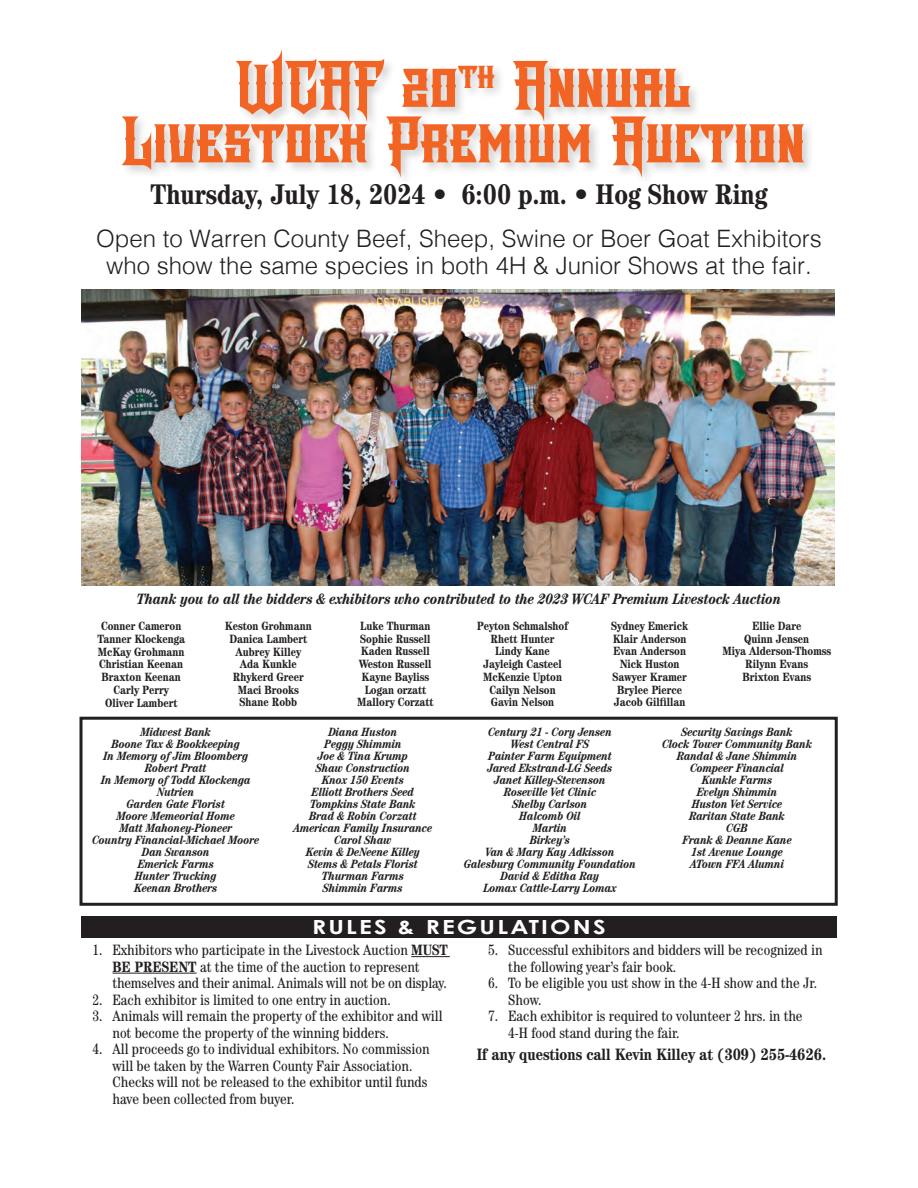
<style>
.page{position:relative;width:918px;height:1188px;background:#fff}
.page>*{position:absolute;margin:0;border:0;box-sizing:border-box;transform-origin:0 0}
.t1{font:57px/55.5px "LHF Shogun Spurs Base";color:#f26424;text-align:center}
.t2{font:700 condensed 28.5px "Century Std";color:#231f20}
.t3{font:300 24px/27px "Helvetica";color:#231f20;text-align:center}
.t4{font:700 19.5px "Century Gothic Pro";letter-spacing:.09em;color:#fff;scale:1.25 1}
.t5{font:700 condensed 16.5px "Century Std";color:#231f20}
.t6{font:condensed 15px/16.5px "Century Std";color:#231f20}
.t7{font:italic 700 condensed 15px "Century Std";color:#231f20}
.t8{font:italic 700 condensed 12px/12px "Century Std";color:#231f20;text-align:center}
.t9{font:700 condensed 12px/12.8px "Century Std";color:#231f20;text-align:center}
.s1{font-weight:700}
</style>
<div class="page">
<div style="left:80px;top:717px;width:758px;height:189px;border:3px solid #231f20"></div>
<div style="left:120px;top:48px;width:695px;height:140px;background:#231f20;opacity:.2"></div>
<hr style="left:411px;top:956px;width:39px;height:1px;background:#231f20">
<hr style="left:112px;top:973px;width:85px;height:1px;background:#231f20">
<img style="left:81px;top:290px;width:754px;height:295px">
<div style="left:81px;top:916px;width:756px;height:21px;background:#231f20"></div>
<h1 class="t1" style="left:121px;top:59px;width:685px">WCAF 20<sup>th</sup> Annual<br>Livestock Premium Auction</h1>
<h2 class="t2" style="left:151px;top:177px;width:618px">Thursday, July 18, 2024 • 6:00 p.m. • Hog Show Ring</h2>
<h3 class="t3" style="left:96px;top:223px;width:727px">Open to Warren County Beef, Sheep, Swine or Boer Goat Exhibitors who show the same species in both 4H &amp; Junior Shows at the fair.</h3>
<p class="t7" style="left:137px;top:590px;width:646px">Thank you to all the bidders &amp; exhibitors who contributed to the 2023 WCAF Premium Livestock Auction</p>
<p class="t9" style="left:97px;top:619px;width:89px">Conner Cameron<br>Tanner Klockenga<br>McKay Grohmann<br>Christian Keenan<br>Braxton Keenan<br>Carly Perry<br>Oliver Lambert</p>
<p class="t9" style="left:225px;top:619px;width:88px">Keston Grohmann<br>Danica Lambert<br>Aubrey Killey<br>Ada Kunkle<br>Rhykerd Greer<br>Maci Brooks<br>Shane Robb</p>
<p class="t9" style="left:357px;top:619px;width:78px">Luke Thurman<br>Sophie Russell<br>Kaden Russell<br>Weston Russell<br>Kayne Bayliss<br>Logan orzatt<br>Mallory Corzatt</p>
<p class="t9" style="left:477px;top:619px;width:93px">Peyton Schmalshof<br>Rhett Hunter<br>Lindy Kane<br>Jayleigh Casteel<br>McKenzie Upton<br>Cailyn Nelson<br>Gavin Nelson</p>
<p class="t9" style="left:611px;top:619px;width:78px">Sydney Emerick<br>Klair Anderson<br>Evan Anderson<br>Nick Huston<br>Sawyer Kramer<br>Brylee Pierce<br>Jacob Gilfillan</p>
<p class="t9" style="left:722px;top:619px;width:110px">Ellie Dare<br>Quinn Jensen<br>Miya Alderson-Thomss<br>Rilynn Evans<br>Brixton Evans</p>
<p class="t8" style="left:92px;top:726px;width:169px">Midwest Bank<br>Boone Tax &amp; Bookkeeping<br>In Memory of Jim Bloomberg<br>Robert Pratt<br>In Memory of Todd Klockenga<br>Nutrien<br>Garden Gate Florist<br>Moore Memeorial Home<br>Matt Mahoney-Pioneer<br>Country Financial-Michael Moore<br>Dan Swanson<br>Emerick Farms<br>Hunter Trucking<br>Keenan Brothers</p>
<p class="t8" style="left:294px;top:726px;width:140px">Diana Huston<br>Peggy Shimmin<br>Joe &amp; Tina Krump<br>Shaw Construction<br>Knox 150 Events<br>Elliott Brothers Seed<br>Tompkins State Bank<br>Brad &amp; Robin Corzatt<br>American Family Insurance<br>Carol Shaw<br>Kevin &amp; DeNeene Killey<br>Stems &amp; Petals Florist<br>Thurman Farms<br>Shimmin Farms</p>
<p class="t8" style="left:464px;top:726px;width:174px">Century 21 - Cory Jensen<br>West Central FS<br>Painter Farm Equipment<br>Jared Ekstrand-LG Seeds<br>Janet Killey-Stevenson<br>Roseville Vet Clinic<br>Shelby Carlson<br>Halcomb Oil<br>Martin<br>Birkey’s<br>Van &amp; Mary Kay Adkisson<br>Galesburg Community Foundation<br>David &amp; Editha Ray<br>Lomax Cattle-Larry Lomax</p>
<p class="t8" style="left:662px;top:726px;width:151px">Security Savings Bank<br>Clock Tower Community Bank<br>Randal &amp; Jane Shimmin<br>Compeer Financial<br>Kunkle Farms<br>Evelyn Shimmin<br>Huston Vet Service<br>Raritan State Bank<br>CGB<br>Frank &amp; Deanne Kane<br>1st Avenue Lounge<br>ATown FFA Alumni</p>
<h3 class="t4" style="left:312px;top:915px;width:236px">RULES &amp; REGULATIONS</h3>
<p class="t6" style="left:112px;top:942px;width:337px;text-indent:-20px">1. Exhibitors who participate in the Livestock Auction <span class="s1">MUST<br>BE PRESENT</span> at the time of the auction to represent themselves and their animal. Animals will not be on display.</p>
<p class="t6" style="left:92px;top:991px;width:300px">2. Each exhibitor is limited to one entry in auction.</p>
<p class="t6" style="left:112px;top:1008px;width:332px;text-indent:-20px">3. Animals will remain the property of the exhibitor and will not become the property of the winning bidders.</p>
<p class="t6" style="left:112px;top:1041px;width:319px;text-indent:-20px">4. All proceeds go to individual exhibitors. No commission will be taken by the Warren County Fair Association.<br>Checks will not be released to the exhibitor until funds have been collected from buyer.</p>
<p class="t6" style="left:508px;top:942px;width:316px;text-indent:-20px">5. Successful exhibitors and bidders will be recognized in the following year’s fair book.</p>
<p class="t6" style="left:508px;top:975px;width:310px;text-indent:-20px">6. To be eligible you ust show in the 4-H show and the Jr.<br>Show.</p>
<p class="t6" style="left:508px;top:1008px;width:296px;text-indent:-20px">7. Each exhibitor is required to volunteer 2 hrs. in the<br>4-H food stand during the fair.</p>
<h3 class="t5" style="left:477px;top:1045px;width:351px">If any questions call Kevin Killey at (309) 255-4626.</h3>
</div>
